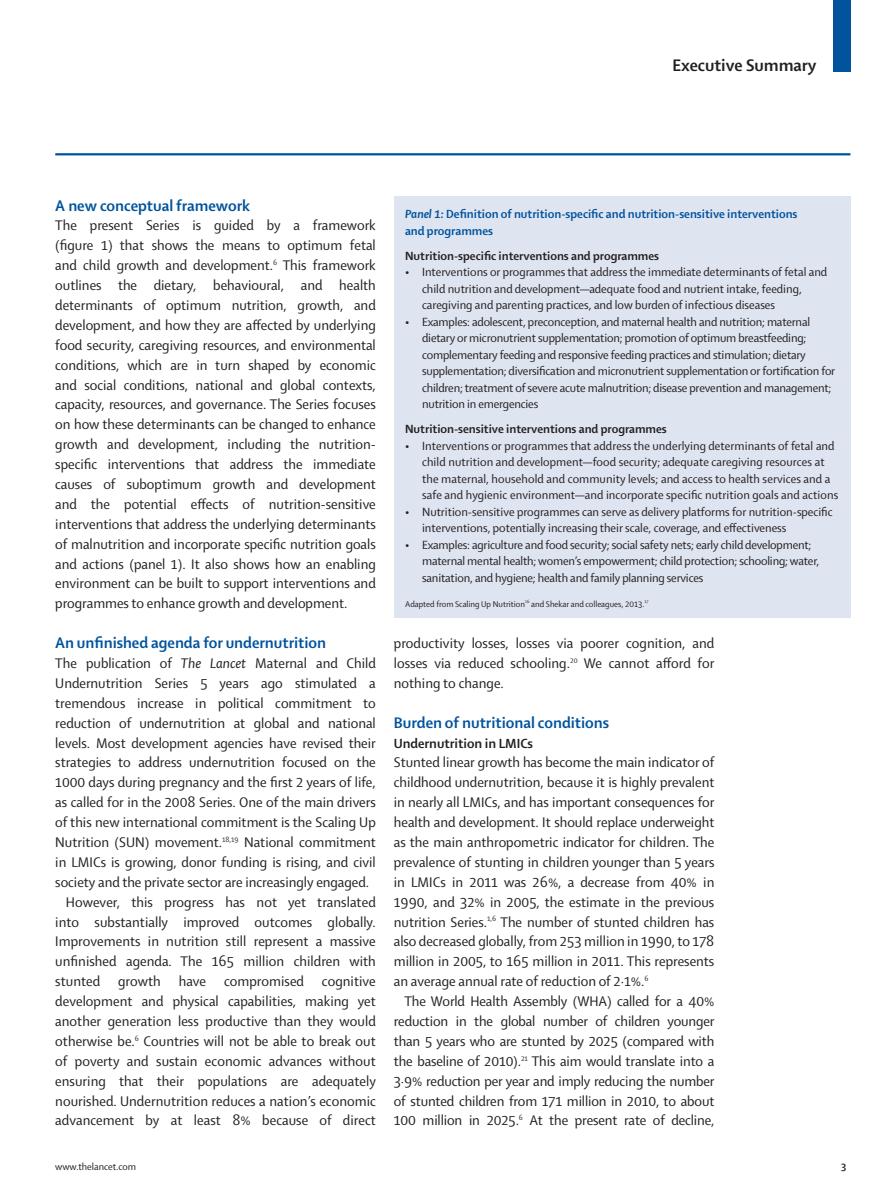
<style>
.page{position:relative;width:893px;height:1200px;background:#fff}
.page>*{position:absolute;margin:0;border:0;box-sizing:border-box;transform-origin:0 0}
.t1{font:700 18px "Shaker 2 Lancet";color:#231f20}
.heading_2__blue{font:700 16.5px "Shaker 2 Lancet";color:#01539e}
.editorial_text_first{font:15px/19.8px "Shaker 2 Lancet";color:#231f20;text-align:justify}
.editorial_text_body{font:15px/19.8px "Shaker 2 Lancet";letter-spacing:.005em;color:#231f20;text-align:justify}
.heading_3{font:700 14.25px "Shaker 2 Lancet";color:#231f20}
.panel_text{font:12.75px/16.5px "Shaker 2 Lancet";color:#231f20}
.panel_heading_1{font:700 12.75px "Shaker 2 Lancet";color:#231f20}
.panel_main_head__gre{font:700 12.75px/16.5px "Shaker 2 Lancet";color:#01539e}
.t2{font:10.5px "Shaker 2 Lancet";color:#231f20}
.t3{font:700 10.5px "Shaker 2 Lancet";color:#231f20}
.panel_key{font:9px "Shaker 2 Lancet";color:#231f20}
.s1{font-style:italic}
</style>
<div class="page">
<div style="left:833px;top:0;width:17px;height:71px;background:#01539e"></div>
<hr style="left:55px;top:153px;width:795px;height:2px;background:#01539e">
<div style="left:394px;top:197px;width:456px;height:420px;background:#dfe4f1"></div>
<p class="t1" style="left:672px;top:54px;width:145px">Executive Summary</p>
<p class="heading_2__blue" style="left:55px;top:194px;width:196px">A new conceptual framework</p>
<p class="editorial_text_first" style="left:55px;top:215px;width:322px">The present Series is guided by a framework (figure 1) that shows the means to optimum fetal and child growth and development.<sup>6</sup> This framework outlines the dietary, behavioural, and health determinants of optimum nutrition, growth, and development, and how they are affected by underlying food security, caregiving resources, and environmental conditions, which are in turn shaped by economic and social conditions, national and global contexts, capacity, resources, and governance. The Series focuses on how these determinants can be changed to enhance growth and development, including the nutrition&shy;specific interventions that address the immediate causes of suboptimum growth and development and the potential effects of nutrition-sensitive interventions that address the underlying determinants of malnutrition and incorporate specific nutrition goals and actions (panel 1). It also shows how an enabling environment can be built to support interventions and programmes to enhance growth and development.</p>
<p class="heading_2__blue" style="left:55px;top:631px;width:272px">An unfinished agenda for undernutrition</p>
<p class="editorial_text_first" style="left:55px;top:652px;width:322px">The publication of <span class="s1">The Lancet</span> Maternal and Child Undernutrition Series 5 years ago stimulated a tremendous increase in political commitment to reduction of undernutrition at global and national levels. Most development agencies have revised their strategies to address undernutrition focused on the 1000 days during pregnancy and the first 2 years of life, as called for in the 2008 Series. One of the main drivers of this new international commitment is the Scaling Up Nutrition (SUN) movement.<sup>18,19</sup> National commitment in LMICs is growing, donor funding is rising, and civil society and the private sector are increasingly engaged.</p>
<p class="editorial_text_body" style="left:55px;top:891px;width:322px;text-indent:11px">However, this progress has not yet translated into substantially improved outcomes globally.<br>Improvements in nutrition still represent a massive unfinished agenda. The 165 million children with stunted growth have compromised cognitive development and physical capabilities, making yet another generation less productive than they would otherwise be.<sup>6</sup> Countries will not be able to break out of poverty and sustain economic advances without ensuring that their populations are adequately nourished. Undernutrition reduces a nation’s economic advancement by at least 8% because of direct</p>
<p class="panel_main_head__gre" style="left:405px;top:205px;width:394px"><span class="s1">Panel 1:</span> Definition of nutrition-specific and nutrition-sensitive interventions and programmes</p>
<p class="panel_heading_1" style="left:405px;top:247px;width:256px">Nutrition-specific interventions and programmes</p>
<p class="panel_text" style="left:422px;top:263px;width:407px;text-indent:-17px">• Interventions or programmes that address the immediate determinants of fetal and child nutrition and development—adequate food and nutrient intake, feeding, caregiving and parenting practices, and low burden of infectious diseases</p>
<p class="panel_text" style="left:422px;top:312px;width:415px;text-indent:-17px">• Examples: adolescent, preconception, and maternal health and nutrition; maternal dietary or micronutrient supplementation; promotion of optimum breastfeeding; complementary feeding and responsive feeding practices and stimulation; dietary supplementation; diversification and micronutrient supplementation or fortification for children;treatment of severe acute malnutrition; disease prevention and management; nutrition in emergencies</p>
<p class="panel_heading_1" style="left:405px;top:420px;width:263px">Nutrition-sensitive interventions and programmes</p>
<p class="panel_text" style="left:422px;top:436px;width:418px;text-indent:-17px">• Interventions or programmes that address the underlying determinants of fetal and child nutrition and development—food security; adequate caregiving resources at the maternal, household and community levels; and access to health services and a safe and hygienic environment—and incorporate specific nutrition goals and actions</p>
<p class="panel_text" style="left:422px;top:502px;width:412px;text-indent:-17px">• Nutrition-sensitive programmes can serve as delivery platforms for nutrition-specific interventions, potentially increasing their scale, coverage, and effectiveness</p>
<p class="panel_text" style="left:422px;top:535px;width:399px;text-indent:-17px">• Examples: agriculture and food security; social safety nets; early child development; maternal mental health; women’s empowerment; child protection; schooling; water, sanitation, and hygiene; health and family planning services</p>
<p class="panel_key" style="left:405px;top:597px;width:245px">Adapted from Scaling Up Nutrition<sup>16</sup> and Shekar and colleagues, 2013.<sup>17</sup></p>
<p class="editorial_text_body" style="left:394px;top:632px;width:322px">productivity losses, losses via poorer cognition, and losses via reduced schooling.<sup>20</sup> We cannot afford for nothing to change.</p>
<p class="heading_2__blue" style="left:394px;top:711px;width:217px">Burden of nutritional conditions</p>
<p class="heading_3" style="left:394px;top:733px;width:141px">Undernutrition in LMICs</p>
<p class="editorial_text_first" style="left:394px;top:751px;width:322px">Stunted linear growth has become the main indicator of childhood undernutrition, because it is highly prevalent in nearly all LMICs, and has important consequences for health and development. It should replace underweight as the main anthropometric indicator for children. The prevalence of stunting in children younger than 5 years in LMICs in 2011 was 26%, a decrease from 40% in 1990, and 32% in 2005, the estimate in the previous nutrition Series.<sup>1,6</sup> The number of stunted children has also decreased globally, from 253 million in 1990, to 178 million in 2005, to 165 million in 2011. This represents an average annual rate of reduction of 2·1%.<sup>6</sup></p>
<p class="editorial_text_body" style="left:394px;top:990px;width:322px;text-indent:11px">The World Health Assembly (WHA) called for a 40% reduction in the global number of children younger than 5 years who are stunted by 2025 (compared with the baseline of 2010).<sup>21</sup> This aim would translate into a 3·9% reduction per year and imply reducing the number of stunted children from 171 million in 2010, to about 100 million in 2025.<sup>6</sup> At the present rate of decline,</p>
<p class="t2" style="left:55px;top:1159px;width:82px">www.thelancet.com</p>
<p class="t3" style="left:841px;top:1159px;width:7px">3</p>
</div>
